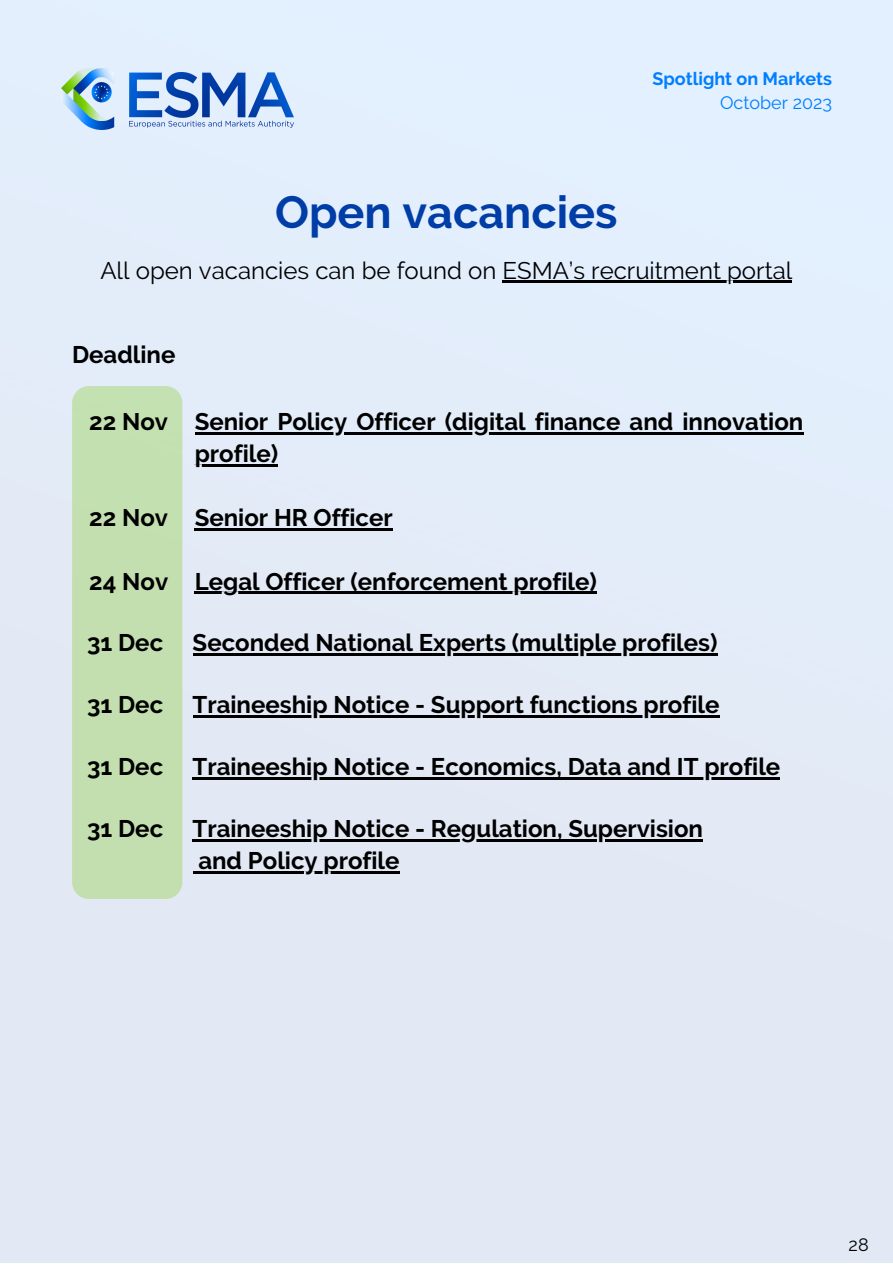
<style>
.page{position:relative;width:893px;height:1264px;background:#fff}
.page>*{position:absolute;margin:0;border:0;box-sizing:border-box;transform-origin:0 0}
.t1{font:700 45px "Raleway";color:#003da7}
.t2{font:700 24px/32.5px "Raleway";color:#000}
.t3{font:24px "Raleway";color:#000}
.t4{font:700 18px "Raleway";color:#007eff}
.t5{font:18px "Raleway";color:#007eff}
.t6{font:18px "Raleway";color:#000}
</style>
<div class="page">
<div style="left:0;top:0;width:892px;height:1262px;background:#e3ebf7"></div>
<img style="left:62px;top:68px;width:231px;height:61px">
<hr style="left:502px;top:281px;width:290px;height:2px;background:#000">
<div style="left:72px;top:386px;width:110px;height:513px;background:#c3dfaf"></div>
<hr style="left:193px;top:653px;width:524px;height:2px;background:#000">
<hr style="left:193px;top:715px;width:526px;height:2px;background:#000">
<hr style="left:193px;top:777px;width:587px;height:2px;background:#000">
<hr style="left:193px;top:839px;width:510px;height:2px;background:#000">
<svg style="left:193px;top:871px;width:5px;height:3px"></svg>
<hr style="left:198px;top:871px;width:201px;height:3px;background:#000">
<hr style="left:195px;top:528px;width:198px;height:2px;background:#000">
<hr style="left:195px;top:592px;width:402px;height:2px;background:#000">
<hr style="left:195px;top:432px;width:608px;height:2px;background:#000">
<hr style="left:195px;top:465px;width:83px;height:2px;background:#000">
<p class="t4" style="left:652px;top:68px;width:181px">Spotlight on Markets</p>
<p class="t5" style="left:720px;top:92px;width:114px">October 2023</p>
<p class="t1" style="left:275px;top:185px;width:344px">Open vacancies</p>
<p class="t3" style="left:100px;top:256px;width:693px">All open vacancies can be found on ESMA’s recruitment portal</p>
<p class="t2" style="left:72px;top:338px;width:105px">Deadline</p>
<p class="t2" style="left:89px;top:405px;width:80px">22 Nov</p>
<p class="t2" style="left:195px;top:405px;width:610px">Senior Policy Officer (digital finance and innovation profile)</p>
<p class="t2" style="left:89px;top:501px;width:80px">22 Nov</p>
<p class="t2" style="left:195px;top:501px;width:199px">Senior HR Officer</p>
<p class="t2" style="left:89px;top:565px;width:80px">24 Nov</p>
<p class="t2" style="left:195px;top:565px;width:403px">Legal Officer (enforcement profile)</p>
<p class="t2" style="left:87px;top:626px;width:78px">31 Dec</p>
<p class="t2" style="left:193px;top:626px;width:526px">Seconded National Experts (multiple profiles)</p>
<p class="t2" style="left:87px;top:688px;width:78px">31 Dec</p>
<p class="t2" style="left:193px;top:688px;width:528px">Traineeship Notice - Support functions profile</p>
<p class="t2" style="left:87px;top:750px;width:78px">31 Dec</p>
<p class="t2" style="left:193px;top:750px;width:589px">Traineeship Notice - Economics, Data and IT profile</p>
<p class="t2" style="left:193px;top:812px;width:512px">Traineeship Notice - Regulation, Supervision</p>
<p class="t2" style="left:198px;top:844px;width:203px">and Policy profile</p>
<p class="t2" style="left:87px;top:812px;width:78px">31 Dec</p>
<p class="t6" style="left:848px;top:1233px;width:22px">28</p>
</div>
